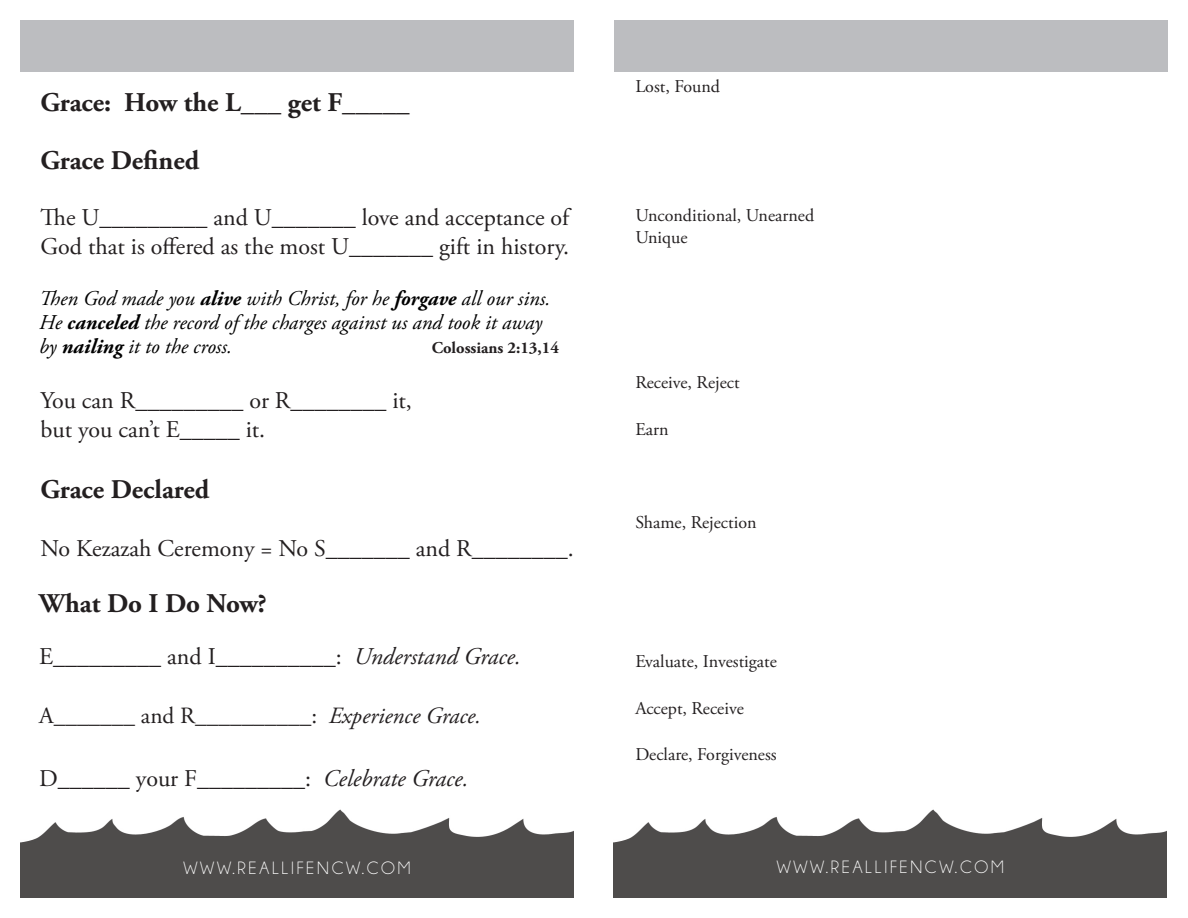
<style>
.page{position:relative;width:1188px;height:918px;background:#fff}
.page>*{position:absolute;margin:0;border:0;box-sizing:border-box;transform-origin:0 0}
.t1{font:700 27px "Adobe Garamond Pro";color:#231f20}
.t2{font:24px/28.8px "Adobe Garamond Pro";color:#231f20}
.t3{font:23.25px "Adobe Garamond Pro";color:#231f20}
.t4{font:italic 21px "Adobe Garamond Pro";color:#000}
.t5{font:18px "Adobe Garamond Pro";color:#231f20}
.t6{font:18px "Champagne&Limousines";letter-spacing:.15em;color:#fff}
.t7{font:700 16.5px "Adobe Garamond Pro";color:#231f20}
.s1{font-weight:700}
.s2{font-style:italic}
</style>
<div class="page">
<img style="left:614px;top:809px;width:553px;height:89px">
<img style="left:20px;top:809px;width:554px;height:89px">
<div style="left:614px;top:20px;width:554px;height:52px;background:#bcbdc0"></div>
<div style="left:20px;top:20px;width:554px;height:52px;background:#bcbdc0"></div>
<p class="t1" style="left:40px;top:87px;width:371px">Grace: How the L___ get F_____</p>
<p class="t1" style="left:40px;top:144px;width:160px">Grace Defined</p>
<p class="t2" style="left:40px;top:204px;width:530px">The U_________ and U_______ love and acceptance of<br>God that is offered as the most U_______ gift in history.</p>
<p class="t4" style="left:39px;top:285px;width:513px">Then God made you <span class="s1">alive</span> with Christ, for he <span class="s1">forgave</span> all our sins.</p>
<p class="t4" style="left:39px;top:309px;width:505px">He <span class="s1">canceled</span> the record of the charges against us and took it away</p>
<p class="t4" style="left:39px;top:333px;width:194px">by <span class="s1">nailing</span> it to the cross.</p>
<p class="t7" style="left:432px;top:338px;width:129px">Colossians 2:13,14</p>
<p class="t2" style="left:40px;top:387px;width:373px">You can R_________ or R________ it,</p>
<p class="t2" style="left:40px;top:416px;width:226px">but you can’t E_____ it.</p>
<p class="t1" style="left:40px;top:474px;width:170px">Grace Declared</p>
<p class="t2" style="left:40px;top:535px;width:535px">No Kezazah Ceremony = No S_______ and R________.</p>
<p class="t1" style="left:39px;top:588px;width:229px">What Do I Do Now?</p>
<p class="t2" style="left:39px;top:642px;width:483px">E_________ and I__________: <span class="s2">Understand Grace.</span></p>
<p class="t3" style="left:39px;top:702px;width:443px">A_______ and R__________: <span class="s2">Experience Grace.</span></p>
<p class="t2" style="left:39px;top:765px;width:431px">D______ your F_________: <span class="s2">Celebrate Grace.</span></p>
<p class="t6" style="left:183px;top:858px;width:229px">WWW.REALLIFENCW.COM</p>
<p class="t5" style="left:635px;top:75px;width:86px">Lost, Found</p>
<p class="t5" style="left:635px;top:205px;width:180px">Unconditional, Unearned</p>
<p class="t5" style="left:635px;top:227px;width:54px">Unique</p>
<p class="t5" style="left:635px;top:372px;width:106px">Receive, Reject</p>
<p class="t5" style="left:635px;top:418px;width:35px">Earn</p>
<p class="t5" style="left:635px;top:511px;width:123px">Shame, Rejection</p>
<p class="t5" style="left:635px;top:651px;width:143px">Evaluate, Investigate</p>
<p class="t5" style="left:635px;top:697px;width:110px">Accept, Receive</p>
<p class="t5" style="left:635px;top:744px;width:143px">Declare, Forgiveness</p>
<p class="t6" style="left:777px;top:858px;width:229px">WWW.REALLIFENCW.COM</p>
</div>
